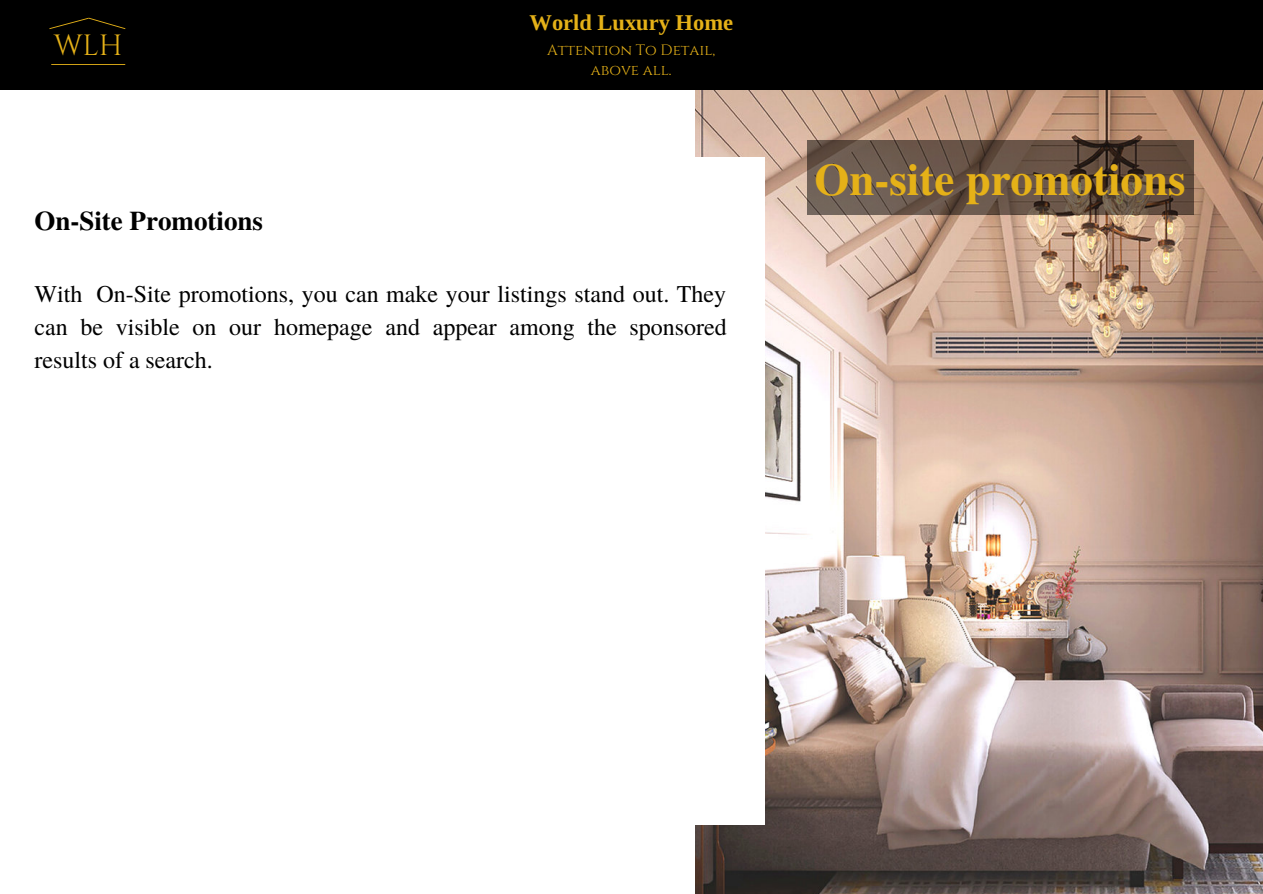
<style>
.page{position:relative;width:1263px;height:894px;background:#fff}
.page>*{position:absolute;margin:0;border:0;box-sizing:border-box;transform-origin:0 0}
.t1{font:700 45px "Te X Gyre Termes";color:#e5b118}
.t2{font:29.25px "Cinzel";color:#e5b118}
.t3{font:700 27px "Te X Gyre Termes";color:#000}
.t4{font:24px/32.5px "Te X Gyre Termes";color:#000;text-align:justify}
.t5{font:700 22.5px "Libra Serif Modern";color:#e5b118}
.t6{font:15px/20.2px "Cinzel";color:#e5b118;text-align:center}
</style>
<div class="page">
<img style="left:695px;top:90px;width:568px;height:803px">
<div style="left:0;top:0;width:1263px;height:90px;background:#000"></div>
<svg style="left:49px;top:17px;width:77px;height:12px"></svg>
<hr style="left:51px;top:64px;width:74px;height:1px;background:#e5b118">
<div style="left:497px;top:158px;width:268px;height:667px;background:#fff"></div>
<div style="left:807px;top:140px;width:386px;height:74px;background:#000;opacity:.5"></div>
<p class="t2" style="left:54px;top:27px;width:70px">WLH</p>
<p class="t3" style="left:34px;top:200px;width:230px">On-Site Promotions</p>
<p class="t5" style="left:529px;top:10px;width:205px">World Luxury Home</p>
<p class="t6" style="left:547px;top:40px;width:170px">Attention To Detail, above all.</p>
<p class="t4" style="left:34px;top:277px;width:694px">With On-Site promotions, you can make your listings stand out. They can be visible on our homepage and appear among the sponsored results of a search.</p>
<h1 class="t1" style="left:814px;top:144px;width:372px">On-site promotions</h1>
</div>
